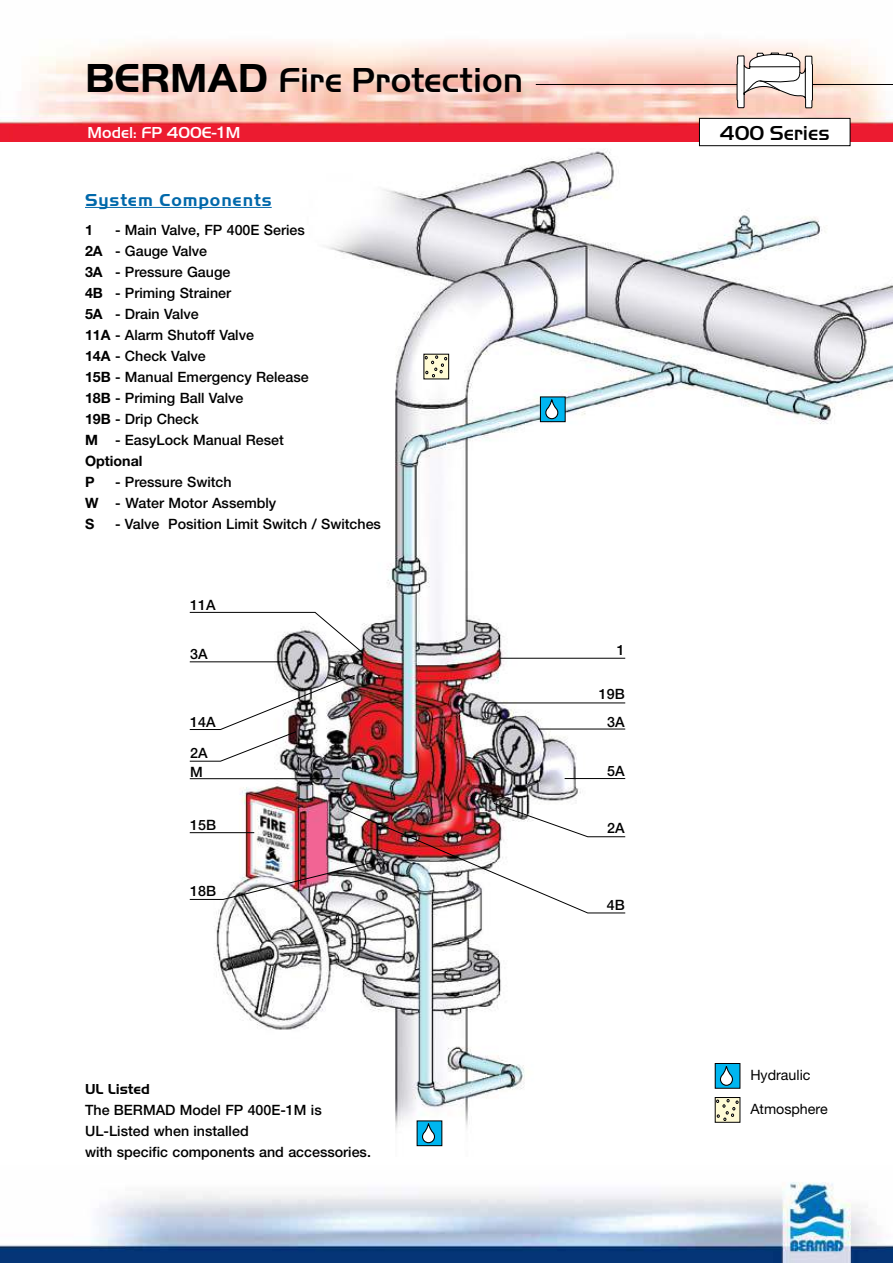
<style>
.page{position:relative;width:893px;height:1263px;background:#fff}
.page>*{position:absolute;margin:0;border:0;box-sizing:border-box;transform-origin:0 0}
.t1{font:500 36px "Handel Got D";color:#000}
.t2{font:500 21px "Handel Got D";color:#000}
.t3{font:700 18px "Handel Got D";letter-spacing:.05em;color:#0068aa}
.t4{font:500 16.5px "Handel Got D";color:#fff}
.t5{font:700 15px "Handel Got D";color:#000}
.t6{font:500 14.25px/21px "Helvetica Neue";color:#000}
.t7{font:14.25px "Helvetica Neue";color:#000}
.t8{font:700 14.25px "Helvetica Neue";color:#000}
.s1{font-weight:700;font-size:42px}
.s2{font-family:"Helvetica Neue"}
.s3{font-weight:700}
</style>
<div class="page">
<img style="left:13px;top:42px;width:880px;height:100px">
<img style="left:0;top:119px;width:13px;height:23px">
<hr style="left:536px;top:84px;width:357px;height:1px;background:#000">
<img style="left:0;top:1182px;width:893px;height:81px">
<svg style="left:737px;top:53px;width:76px;height:55px"></svg>
<div style="left:699px;top:118px;width:151px;height:28px;background:#fff"></div>
<div style="left:699px;top:118px;width:151px;height:28px;border:1px solid #000"></div>
<img style="left:206px;top:150px;width:687px;height:997px">
<svg style="left:419px;top:1122px;width:21px;height:22px"></svg>
<svg style="left:542px;top:398px;width:22px;height:22px"></svg>
<div style="left:540px;top:396px;width:26px;height:26px;border:1px solid #000"></div>
<img style="left:189px;top:612px;width:437px;height:302px">
<svg style="left:425px;top:356px;width:22px;height:21px"></svg>
<svg style="left:717px;top:1065px;width:21px;height:22px"></svg>
<div style="left:715px;top:1063px;width:25px;height:26px;border:1px solid #000"></div>
<svg style="left:717px;top:1099px;width:21px;height:22px"></svg>
<div style="left:715px;top:1097px;width:25px;height:26px;border:1px solid #000"></div>
<div style="left:749px;top:1101px;width:80px;height:14px;background:#fff"></div>
<div style="left:749px;top:1067px;width:63px;height:14px;background:#fff"></div>
<hr style="left:85px;top:207px;width:187px;height:1px;background:#0068aa">
<h1 class="t1" style="left:85px;top:58px;width:440px"><span class="s1">BERMAD</span> Fire Protection</h1>
<p class="t4" style="left:88px;top:122px;width:154px">Model: FP 400E-<span class="s2">1</span>M</p>
<h2 class="t2" style="left:720px;top:121px;width:111px">400 Series</h2>
<p class="t3" style="left:85px;top:194px;width:188px">System Components</p>
<p class="t8" style="left:85px;top:225px;width:9px">1</p>
<p class="t6" style="left:85px;top:221px;width:225px;text-indent:30px">- Main Valve, FP 400E Series<br><span class="s3">2A</span> - Gauge Valve<br><span class="s3">3A</span> - Pressure Gauge<br><span class="s3">4B</span> - Priming Strainer<br><span class="s3">5A</span> - Drain Valve<br><span class="s3">11A</span> - Alarm Shutoff Valve<br><span class="s3">14A</span> - Check Valve<br><span class="s3">15B</span> - Manual Emergency Release<br><span class="s3">18B</span> - Priming Ball Valve<br><span class="s3">19B</span> - Drip Check<br><span class="s3">M</span> - EasyLock Manual Reset<br><span class="s3">Optional<br>P</span></p>
<p class="t6" style="left:85px;top:473px;width:193px;text-indent:30px">- Pressure Switch<br><span class="s3">W</span> - Water Motor Assembly<br><span class="s3">S</span></p>
<p class="t6" style="left:115px;top:515px;width:267px">- Valve Position Limit Switch / Switches</p>
<p class="t6" style="left:190px;top:596px;width:27px">11A</p>
<p class="t6" style="left:190px;top:645px;width:19px">3A</p>
<p class="t6" style="left:190px;top:713px;width:27px">14A</p>
<p class="t6" style="left:190px;top:745px;width:19px;line-height:18.6px">2A<br>M</p>
<p class="t6" style="left:190px;top:816px;width:27px">15B</p>
<p class="t6" style="left:190px;top:882px;width:27px">18B</p>
<p class="t5" style="left:85px;top:1083px;width:66px">UL Listed</p>
<p class="t6" style="left:85px;top:1100px;width:287px">The BERMAD Model FP 400E-1M is<br>UL-Listed when installed<br>with specific components and accessories.</p>
<p class="t6" style="left:617px;top:641px;width:9px">1</p>
<p class="t6" style="left:599px;top:685px;width:27px">19B</p>
<p class="t6" style="left:607px;top:712px;width:19px">3A</p>
<p class="t6" style="left:607px;top:762px;width:19px">5A</p>
<p class="t6" style="left:607px;top:819px;width:19px">2A</p>
<p class="t6" style="left:607px;top:895px;width:19px">4B</p>
<p class="t7" style="left:750px;top:1066px;width:62px">Hydraulic</p>
<p class="t7" style="left:750px;top:1100px;width:79px">Atmosphere</p>
</div>
